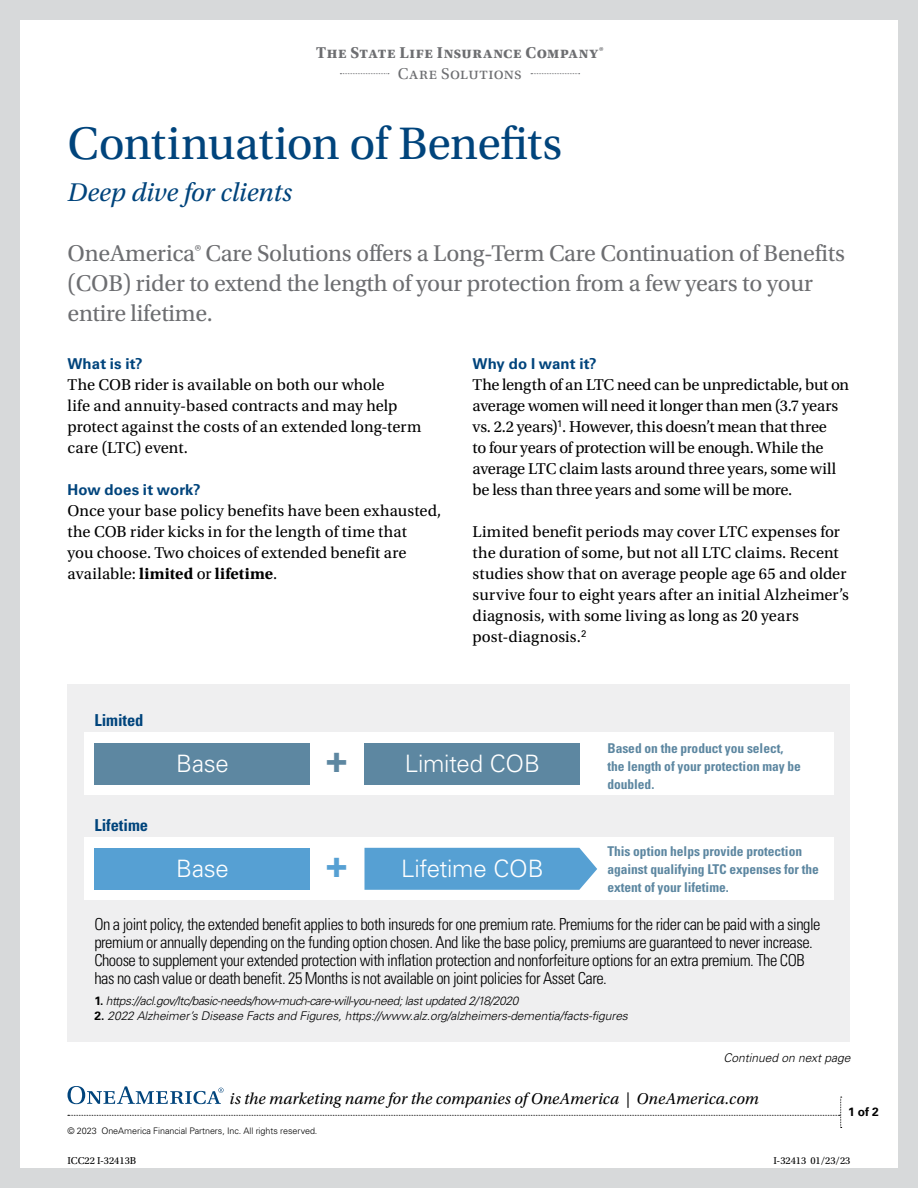
<style>
.page{position:relative;width:918px;height:1188px;background:#d7d9da}
.page>*{position:absolute;margin:0;border:0;box-sizing:border-box;transform-origin:0 0}
.t1{font:48px "Utopia Std";color:#00447c}
.t2{font:700 36px "Univers LT Std";color:#5d87a1}
.t3{font:700 36px "Univers LT Std";color:#56a0d3}
.t4{font:italic 27px "Utopia Std";letter-spacing:-.005em;color:#00447c}
.t5{font:24px/30px "Utopia Std";letter-spacing:-.01em;color:#6d6e71}
.t6{font:300 24px "Univers LT Std";letter-spacing:-.01em;color:#fff}
.t7{font:16.5px/21px "Utopia Std";color:#000}
.t8{font:300 condensed 16.5px/18px "Univers LT Std";letter-spacing:-.03em;color:#000}
.t9{font:italic 16.5px "Utopia Std";letter-spacing:.01em;color:#000}
.t10{font:700 16.5px "Utopia Std";letter-spacing:.03em;color:#6d6e71}
.t11{font:700 condensed 16.5px "Univers LT Std";letter-spacing:-.005em;color:#00447c}
.t12{font:16.5px "Utopia Std";letter-spacing:.03em;color:#6d6e71}
.t13{font:700 15px "Univers LT Std";letter-spacing:.01em;color:#00447c}
.t14{font:700 condensed 13.5px/18px "Univers LT Std";letter-spacing:-.005em;color:#5d87a1}
.t15{font:italic 300 12px "Univers LT Std";letter-spacing:-.005em;color:#000}
.t16{font:italic 300 12px "Univers LT Std";letter-spacing:-.03em;color:#000}
.t17{font:700 12px "Univers LT Std";color:#000}
.t18{font:10.5px "Utopia Std";letter-spacing:-.005em;color:#000}
.t19{font:300 9px "Univers LT Std";letter-spacing:-.005em;color:#000}
.s1{font-weight:700}
.s2{font-weight:700;font-style:normal}
</style>
<div class="page">
<div style="left:20px;top:20px;width:878px;height:1147px;background:#fff"></div>
<div style="left:68px;top:684px;width:782px;height:357px;background:#efeff0"></div>
<div style="left:84px;top:732px;width:750px;height:63px;background:#fff"></div>
<div style="left:84px;top:837px;width:750px;height:63px;background:#fff"></div>
<svg style="left:67px;top:1086px;width:775px;height:42px"></svg>
<svg style="left:340px;top:73px;width:49px;height:1px"></svg>
<svg style="left:531px;top:73px;width:49px;height:1px"></svg>
<div style="left:94px;top:743px;width:216px;height:42px;background:#5d87a1"></div>
<div style="left:94px;top:848px;width:216px;height:42px;background:#56a0d3"></div>
<div style="left:364px;top:743px;width:216px;height:42px;background:#5d87a1"></div>
<div style="left:364px;top:848px;width:233px;height:42px;background:#56a0d3"></div>
<p class="t10" style="left:316px;top:43px;width:289px">The State Life Insurance Company®</p>
<p class="t12" style="left:398px;top:65px;width:125px">Care Solutions</p>
<h1 class="t1" style="left:68px;top:118px;width:496px">Continuation of Benefits</h1>
<h3 class="t4" style="left:68px;top:178px;width:226px">Deep dive for clients</h3>
<h3 class="t5" style="left:68px;top:239px;width:779px">OneAmerica® Care Solutions offers a Long-Term Care Continuation of Benefits (COB) rider to extend the length of your protection from a few years to your entire lifetime.</h3>
<p class="t13" style="left:68px;top:355px;width:77px">What is it?</p>
<p class="t7" style="left:68px;top:375px;width:355px">The COB rider is available on both our whole<br>life and annuity-based contracts and may help protect against the costs of an extended long-term care (LTC) event.</p>
<p class="t13" style="left:68px;top:481px;width:135px">How does it work?</p>
<p class="t7" style="left:68px;top:501px;width:375px">Once your base policy benefits have been exhausted, the COB rider kicks in for the length of time that<br>you choose. Two choices of extended benefit are available: <span class="s1">limited</span> or <span class="s1">lifetime</span>.</p>
<p class="t11" style="left:94px;top:710px;width:51px">Limited</p>
<p class="t13" style="left:473px;top:355px;width:126px">Why do I want it?</p>
<p class="t7" style="left:473px;top:375px;width:378px">The length of an LTC need can be unpredictable, but on average women will need it longer than men (3.7 years vs. 2.2 years)<sup>1</sup>. However, this doesn’t mean that three<br>to four years of protection will be enough. While the average LTC claim lasts around three years, some will be less than three years and some will be more.</p>
<p class="t7" style="left:473px;top:522px;width:378px">Limited benefit periods may cover LTC expenses for the duration of some, but not all LTC claims. Recent studies show that on average people age 65 and older survive four to eight years after an initial Alzheimer’s diagnosis, with some living as long as 20 years post-diagnosis.<sup>2</sup></p>
<p class="t11" style="left:94px;top:815px;width:55px">Lifetime</p>
<h3 class="t6" style="left:176px;top:750px;width:54px">Base</h3>
<h2 class="t2" style="left:326px;top:739px;width:23px">+</h2>
<h3 class="t6" style="left:405px;top:750px;width:137px">Limited COB</h3>
<p class="t14" style="left:608px;top:739px;width:195px">Based on the product you select, the length of your protection may be doubled.</p>
<p class="t14" style="left:608px;top:843px;width:213px">This option helps provide protection against qualifying LTC expenses for the extent of your lifetime.</p>
<p class="t8" style="left:94px;top:915px;width:728px">On a joint policy, the extended benefit applies to both insureds for one premium rate. Premiums for the rider can be paid with a single premium or annually depending on the funding option chosen. And like the base policy, premiums are guaranteed to never increase.<br>Choose to supplement your extended protection with inflation protection and nonforfeiture options for an extra premium. The COB has no cash value or death benefit. 25 Months is not available on joint policies for Asset Care.</p>
<h2 class="t3" style="left:326px;top:844px;width:23px">+</h2>
<h3 class="t6" style="left:401px;top:855px;width:144px">Lifetime COB</h3>
<h3 class="t6" style="left:176px;top:855px;width:54px">Base</h3>
<p class="t16" style="left:94px;top:994px;width:425px"><span class="s2">1.</span> https://acl.gov/ltc/basic-needs/how-much-care-will-you-need; last updated 2/18/2020</p>
<p class="t15" style="left:94px;top:1009px;width:535px"><span class="s2">2.</span> 2022 Alzheimer’s Disease Facts and Figures, https://www.alz.org/alzheimers-dementia/facts-figures</p>
<p class="t15" style="left:723px;top:1051px;width:129px">Continued on next page</p>
<p class="t9" style="left:230px;top:1090px;width:531px">is the marketing name for the companies of OneAmerica | OneAmerica.com</p>
<p class="t19" style="left:68px;top:1125px;width:251px">© 2023 OneAmerica Financial Partners, Inc. All rights reserved.</p>
<p class="t18" style="left:68px;top:1155px;width:70px">ICC22 I-32413B</p>
<p class="t18" style="left:774px;top:1155px;width:79px">I-32413 01/23/23</p>
<p class="t17" style="left:848px;top:1105px;width:32px">1 of 2</p>
</div>
